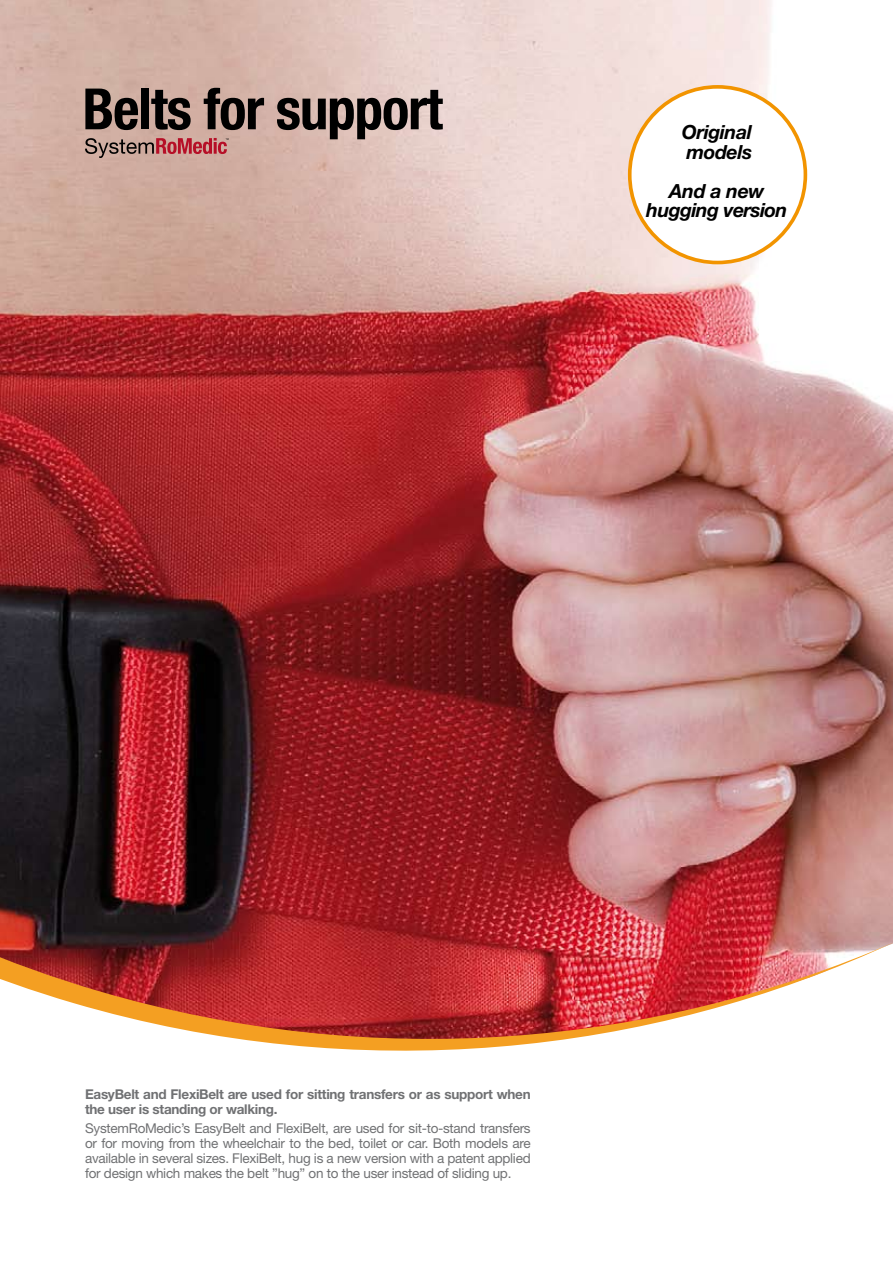
<style>
.page{position:relative;width:893px;height:1263px;background:#fff}
.page>*{position:absolute;margin:0;border:0;box-sizing:border-box;transform-origin:0 0}
.t1{font:700 condensed 57px "Helvetica Neue";letter-spacing:-.02em;color:#000}
.t2{font:italic 700 19.5px/19.5px "Helvetica Neue";letter-spacing:-.02em;color:#000}
.t3{font:13.5px/15px "Helvetica Neue";letter-spacing:-.02em;color:#707173;text-align:justify}
.t4{font:700 13.5px/15px "Helvetica Neue";letter-spacing:-.02em;color:#707173}
</style>
<div class="page">
<img style="left:0;top:0;width:893px;height:882px">
<img style="left:0;top:882px;width:893px;height:169px">
<div style="left:630px;top:87px;width:175px;height:176px;background:#fff;border-radius:50%"></div>
<div style="left:628px;top:85px;width:179px;height:179px;border:4px solid #f29400;border-radius:50%"></div>
<svg style="left:85px;top:138px;width:144px;height:20px;background:#b17673"></svg>
<h1 class="t1" style="left:83px;top:74px;width:362px">Belts for support</h1>
<h2 class="t2" style="left:682px;top:122px;width:72px">Original models</h2>
<h2 class="t2" style="left:646px;top:181px;width:143px;text-align:center">And a new hugging version</h2>
<p class="t4" style="left:85px;top:1086px;width:447px">EasyBelt and FlexiBelt are used for sitting transfers or as support when the user is standing or walking.</p>
<p class="t3" style="left:85px;top:1121px;width:447px">SystemRoMedic’s EasyBelt and FlexiBelt, are used for sit-to-stand transfers or for moving from the wheelchair to the bed, toilet or car. Both models are available in several sizes. FlexiBelt, hug is a new version with a patent applied for design which makes the belt ”hug” on to the user instead of sliding up.</p>
</div>
